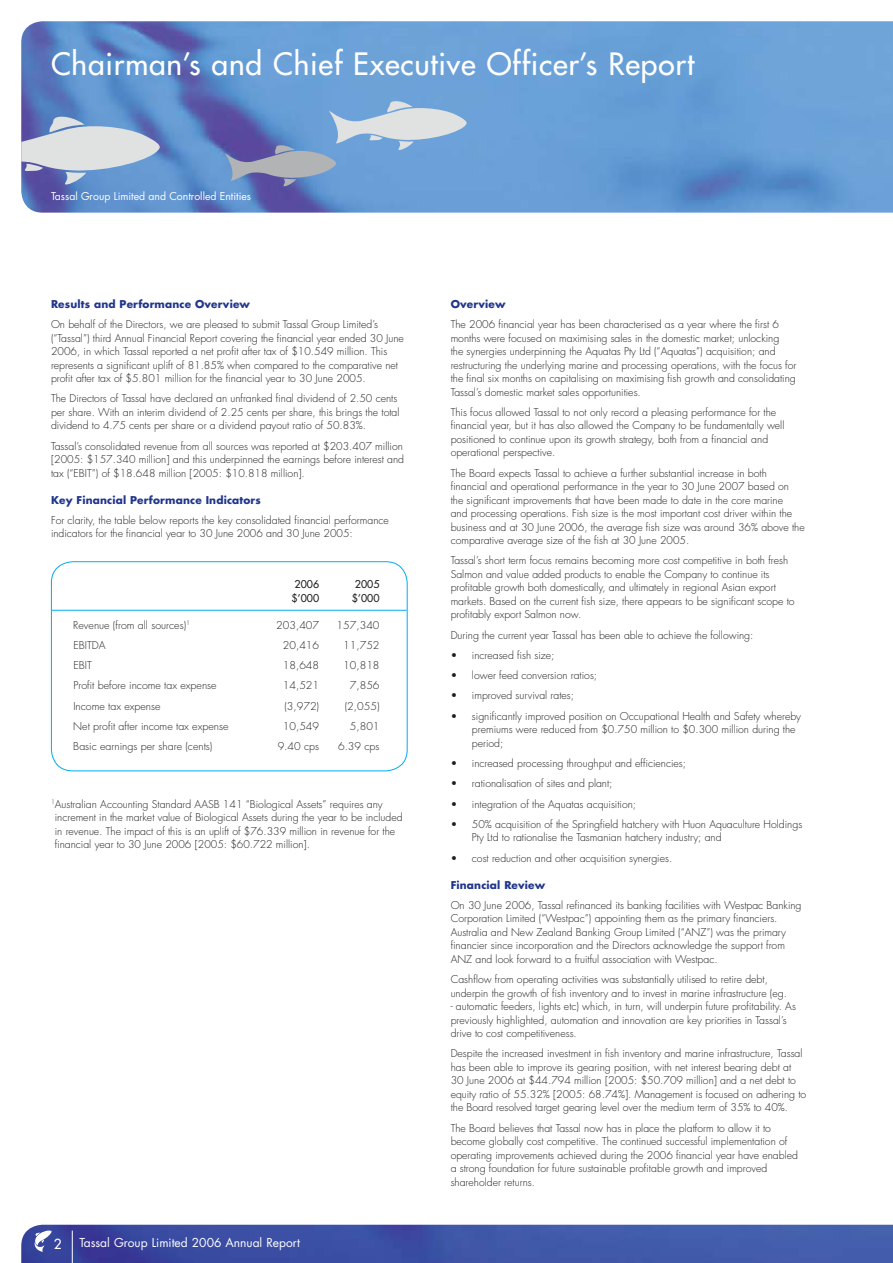
<style>
.page{position:relative;width:893px;height:1263px;background:#fff}
.page>*{position:absolute;margin:0;border:0;box-sizing:border-box;transform-origin:0 0}
.t1{font:30px "Futura";letter-spacing:.025em;color:#fff}
.t2{font:12px "Futura";color:#fff}
.t3{font:300 10.5px/13.5px "Futura";color:#231f20}
.t4{font:700 10.5px "Futura";letter-spacing:.015em;color:#21368b}
.t5{font:10.5px "Futura";color:#fff}
.t6{font:10.5px "Futura";color:#231f20}
</style>
<div class="page">
<img style="left:21px;top:1225px;width:872px;height:38px">
<img style="left:21px;top:21px;width:872px;height:192px">
<hr style="left:51px;top:610px;width:356px;height:1px;background:#00adef">
<div style="left:51px;top:561px;width:357px;height:210px;border:1px solid #00adef;border-radius:21px"></div>
<svg style="left:34px;top:1230px;width:18px;height:22px"></svg>
<hr style="left:72px;top:1230px;width:1px;height:33px;background:#fff">
<svg style="left:225px;top:100px;width:242px;height:87px;background:#80a0ce"></svg>
<svg style="left:21px;top:115px;width:140px;height:71px;background:#a0b1d1"></svg>
<h1 class="t1" style="left:51px;top:44px;width:645px">Chairman’s and Chief Executive Officer’s Report</h1>
<p class="t5" style="left:51px;top:188px;width:202px">Tassal Group Limited and Controlled Entities</p>
<p class="t4" style="left:51px;top:297px;width:200px">Results and Performance Overview</p>
<p class="t3" style="left:51px;top:318px;width:354px">On behalf of the Directors, we are pleased to submit Tassal Group Limited’s (“Tassal”) third Annual Financial Report covering the financial year ended 30 June 2006, in which Tassal reported a net profit after tax of $10.549 million. This represents a significant uplift of 81.85% when compared to the comparative net profit after tax of $5.801 million for the financial year to 30 June 2005.</p>
<p class="t3" style="left:51px;top:392px;width:350px">The Directors of Tassal have declared an unfranked final dividend of 2.50 cents per share. With an interim dividend of 2.25 cents per share, this brings the total dividend to 4.75 cents per share or a dividend payout ratio of 50.83%.</p>
<p class="t3" style="left:51px;top:439px;width:355px;text-align:justify">Tassal’s consolidated revenue from all sources was reported at $203.407 million [2005: $157.340 million] and this underpinned the earnings before interest and tax (“EBIT”) of $18.648 million [2005: $10.818 million].</p>
<p class="t4" style="left:51px;top:492px;width:211px">Key Financial Performance Indicators</p>
<p class="t3" style="left:51px;top:513px;width:339px">For clarity, the table below reports the key consolidated financial performance indicators for the financial year to 30 June 2006 and 30 June 2005:</p>
<p class="t6" style="left:295px;top:577px;width:26px">2006</p>
<p class="t6" style="left:355px;top:577px;width:26px">2005</p>
<p class="t6" style="left:292px;top:591px;width:29px">$’000</p>
<p class="t6" style="left:352px;top:591px;width:29px">$’000</p>
<p class="t3" style="left:73px;top:618px;width:118px">Revenue (from all sources)<sup>1</sup></p>
<p class="t3" style="left:276px;top:618px;width:44px">203,407</p>
<p class="t3" style="left:337px;top:618px;width:44px">157,340</p>
<p class="t3" style="left:73px;top:638px;width:34px">EBITDA</p>
<p class="t3" style="left:283px;top:638px;width:38px">20,416</p>
<p class="t3" style="left:343px;top:638px;width:38px">11,752</p>
<p class="t3" style="left:73px;top:659px;width:20px">EBIT</p>
<p class="t3" style="left:283px;top:659px;width:38px">18,648</p>
<p class="t3" style="left:343px;top:659px;width:38px">10,818</p>
<p class="t3" style="left:73px;top:679px;width:145px">Profit before income tax expense</p>
<p class="t3" style="left:283px;top:679px;width:38px">14,521</p>
<p class="t3" style="left:350px;top:679px;width:31px">7,856</p>
<p class="t3" style="left:73px;top:699px;width:89px">Income tax expense</p>
<p class="t3" style="left:284px;top:699px;width:36px">(3,972)</p>
<p class="t3" style="left:345px;top:699px;width:36px">(2,055)</p>
<p class="t3" style="left:73px;top:719px;width:157px">Net profit after income tax expense</p>
<p class="t3" style="left:283px;top:719px;width:38px">10,549</p>
<p class="t3" style="left:350px;top:719px;width:31px">5,801</p>
<p class="t3" style="left:73px;top:740px;width:141px">Basic earnings per share (cents)</p>
<p class="t3" style="left:278px;top:740px;width:43px">9.40 cps</p>
<p class="t3" style="left:338px;top:740px;width:43px">6.39 cps</p>
<p class="t3" style="left:55px;top:797px;width:349px;text-indent:-4px"><sup>1</sup>Australian Accounting Standard AASB 141 “Biological Assets” requires any increment in the market value of Biological Assets during the year to be included in revenue. The impact of this is an uplift of $76.339 million in revenue for the financial year to 30 June 2006 [2005: $60.722 million].</p>
<p class="t2" style="left:79px;top:1235px;width:222px">Tassal Group Limited 2006 Annual Report</p>
<p class="t4" style="left:451px;top:297px;width:56px">Overview</p>
<p class="t3" style="left:451px;top:318px;width:347px">The 2006 financial year has been characterised as a year where the first 6 months were focused on maximising sales in the domestic market; unlocking<br>the synergies underpinning the Aquatas Pty Ltd (“Aquatas”) acquisition; and restructuring the underlying marine and processing operations, with the focus for the final six months on capitalising on maximising fish growth and consolidating Tassal’s domestic market sales opportunities.</p>
<p class="t3" style="left:451px;top:405px;width:335px">This focus allowed Tassal to not only record a pleasing performance for the financial year, but it has also allowed the Company to be fundamentally well positioned to continue upon its growth strategy, both from a financial and operational perspective.</p>
<p class="t3" style="left:451px;top:466px;width:355px">The Board expects Tassal to achieve a further substantial increase in both financial and operational performance in the year to 30 June 2007 based on<br>the significant improvements that have been made to date in the core marine<br>and processing operations. Fish size is the most important cost driver within the business and at 30 June 2006, the average fish size was around 36% above the comparative average size of the fish at 30 June 2005.</p>
<p class="t3" style="left:451px;top:554px;width:346px">Tassal’s short term focus remains becoming more cost competitive in both fresh Salmon and value added products to enable the Company to continue its profitable growth both domestically, and ultimately in regional Asian export markets. Based on the current fish size, there appears to be significant scope to profitably export Salmon now.</p>
<p class="t3" style="left:451px;top:628px;width:304px">During the current year Tassal has been able to achieve the following:</p>
<p class="t3" style="left:451px;top:648px;width:105px">• increased fish size;</p>
<p class="t3" style="left:451px;top:669px;width:148px">• lower feed conversion ratios;</p>
<p class="t3" style="left:451px;top:689px;width:125px">• improved survival rates;</p>
<p class="t3" style="left:472px;top:709px;width:331px;text-indent:-21px">• significantly improved position on Occupational Health and Safety whereby premiums were reduced from $0.750 million to $0.300 million during the period;</p>
<p class="t3" style="left:451px;top:756px;width:237px">• increased processing throughput and efficiencies;</p>
<p class="t3" style="left:451px;top:777px;width:163px">• rationalisation of sites and plant;</p>
<p class="t3" style="left:451px;top:797px;width:187px">• integration of the Aquatas acquisition;</p>
<p class="t3" style="left:472px;top:817px;width:332px;text-indent:-21px">• 50% acquisition of the Springfield hatchery with Huon Aquaculture Holdings<br>Pty Ltd to rationalise the Tasmanian hatchery industry; and</p>
<p class="t3" style="left:451px;top:851px;width:223px">• cost reduction and other acquisition synergies.</p>
<p class="t4" style="left:451px;top:877px;width:96px">Financial Review</p>
<p class="t3" style="left:451px;top:898px;width:352px">On 30 June 2006, Tassal refinanced its banking facilities with Westpac Banking Corporation Limited (“Westpac”) appointing them as the primary financiers.<br>Australia and New Zealand Banking Group Limited (“ANZ”) was the primary financier since incorporation and the Directors acknowledge the support from ANZ and look forward to a fruitful association with Westpac.</p>
<p class="t3" style="left:451px;top:973px;width:338px">Cashflow from operating activities was substantially utilised to retire debt, underpin the growth of fish inventory and to invest in marine infrastructure (eg.</p>
<p class="t3" style="left:451px;top:1000px;width:347px">- automatic feeders, lights etc) which, in turn, will underpin future profitability. As previously highlighted, automation and innovation are key priorities in Tassal’s drive to cost competitiveness.</p>
<p class="t3" style="left:451px;top:1047px;width:357px">Despite the increased investment in fish inventory and marine infrastructure, Tassal has been able to improve its gearing position, with net interest bearing debt at 30 June 2006 at $44.794 million [2005: $50.709 million] and a net debt to equity ratio of 55.32% [2005: 68.74%]. Management is focused on adhering to the Board resolved target gearing level over the medium term of 35% to 40%.</p>
<p class="t3" style="left:451px;top:1121px;width:349px">The Board believes that Tassal now has in place the platform to allow it to become globally cost competitive. The continued successful implementation of operating improvements achieved during the 2006 financial year have enabled a strong foundation for future sustainable profitable growth and improved shareholder returns.</p>
</div>
